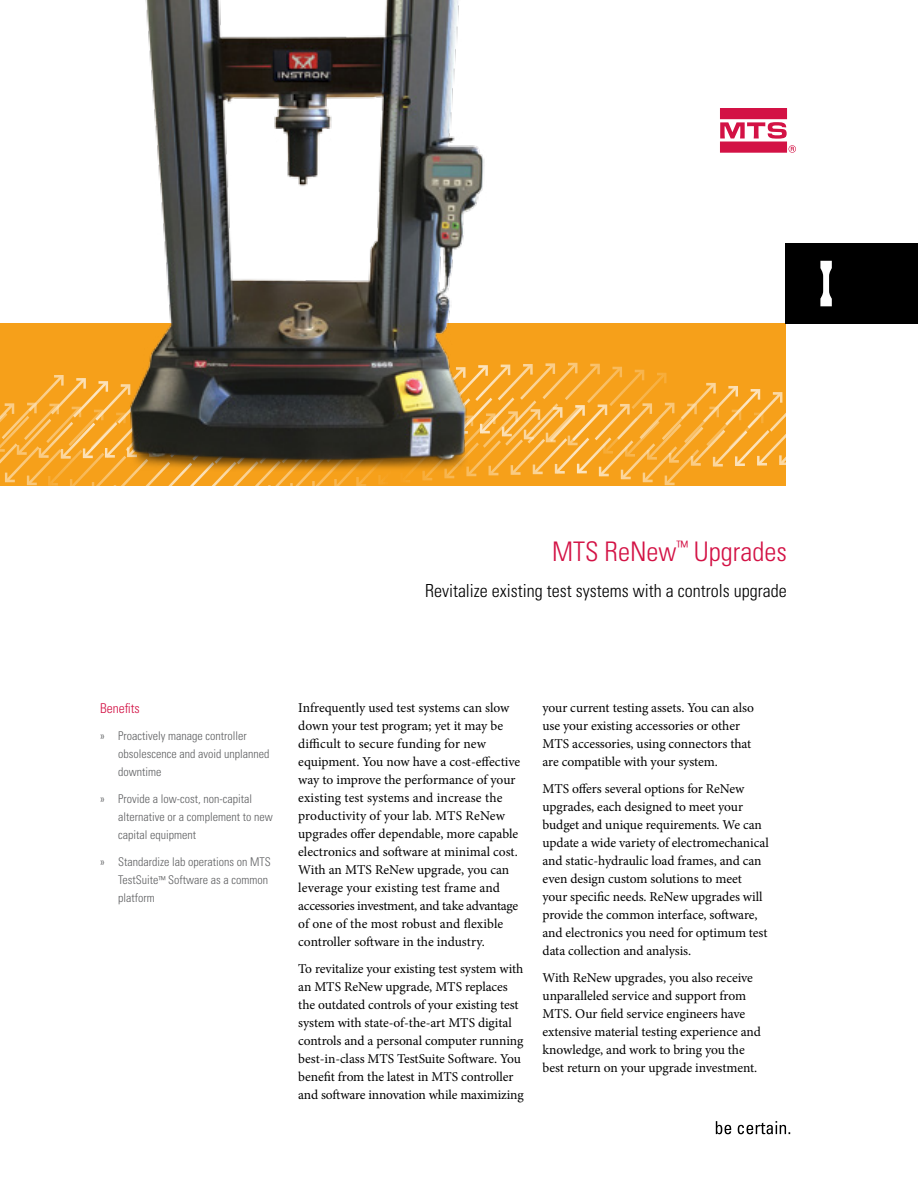
<style>
.page{position:relative;width:918px;height:1188px;background:#fff}
.page>*{position:absolute;margin:0;border:0;box-sizing:border-box;transform-origin:0 0}
.t1{font:300 condensed 27px "Univers";color:#d31245}
.t2{font:300 condensed 18px "Univers";color:#000}
.t3{font:13.5px/18px "Minion Pro";letter-spacing:-.005em;color:#000}
.t4{font:300 condensed 13.5px "Univers";color:#d31245}
.t5{font:300 condensed 12px/18px "Univers";color:#5f6062}
.s1{font-size:9.6px}
</style>
<div class="page">
<svg style="left:716px;top:1121px;width:74px;height:13px"></svg>
<div style="left:786px;top:243px;width:132px;height:81px;background:#000"></div>
<div style="left:0;top:324px;width:786px;height:162px;background:#f6a01a"></div>
<svg style="left:820px;top:261px;width:12px;height:45px"></svg>
<svg style="left:720px;top:108px;width:76px;height:45px"></svg>
<svg style="left:0;top:363px;width:786px;height:123px"></svg>
<img style="left:118px;top:0;width:369px;height:474px">
<h1 class="t1" style="left:552px;top:536px;width:236px">MTS ReNew<sup>™</sup> Upgrades</h1>
<h2 class="t2" style="left:425px;top:580px;width:363px">Revitalize existing test systems with a controls upgrade</h2>
<p class="t4" style="left:100px;top:700px;width:41px">Benefits</p>
<p class="t5" style="left:118px;top:726px;width:153px;text-indent:-18px">» Proactively manage controller obsolescence and avoid unplanned downtime</p>
<p class="t5" style="left:118px;top:789px;width:156px;text-indent:-18px">» Provide a low-cost, non-capital alternative or a complement to new capital equipment</p>
<p class="t5" style="left:118px;top:852px;width:154px;text-indent:-18px">» Standardize lab operations on MTS<br>TestSuite<span class="s1">™</span> Software as a common platform</p>
<p class="t3" style="left:298px;top:699px;width:224px">Infrequently used test systems can slow down your test program; yet it may be difficult to secure funding for new equipment. You now have a cost-effective way to improve the performance of your existing test systems and increase the productivity of your lab. MTS ReNew upgrades offer dependable, more capable electronics and software at minimal cost.<br>With an MTS ReNew upgrade, you can leverage your existing test frame and accessories investment, and take advantage of one of the most robust and flexible controller software in the industry.</p>
<p class="t3" style="left:298px;top:960px;width:227px">To revitalize your existing test system with an MTS ReNew upgrade, MTS replaces the outdated controls of your existing test system with state-of-the-art MTS digital controls and a personal computer running best-in-class MTS TestSuite Software. You benefit from the latest in MTS controller and software innovation while maximizing</p>
<p class="t3" style="left:543px;top:698px;width:213px">your current testing assets. You can also use your existing accessories or other MTS accessories, using connectors that are compatible with your system.</p>
<p class="t3" style="left:543px;top:779px;width:228px">MTS offers several options for ReNew upgrades, each designed to meet your budget and unique requirements. We can update a wide variety of electromechanical and static-hydraulic load frames, and can even design custom solutions to meet your specific needs. ReNew upgrades will provide the common interface, software, and electronics you need for optimum test data collection and analysis.</p>
<p class="t3" style="left:543px;top:968px;width:220px">With ReNew upgrades, you also receive unparalleled service and support from MTS. Our field service engineers have extensive material testing experience and knowledge, and work to bring you the best return on your upgrade investment.</p>
</div>
